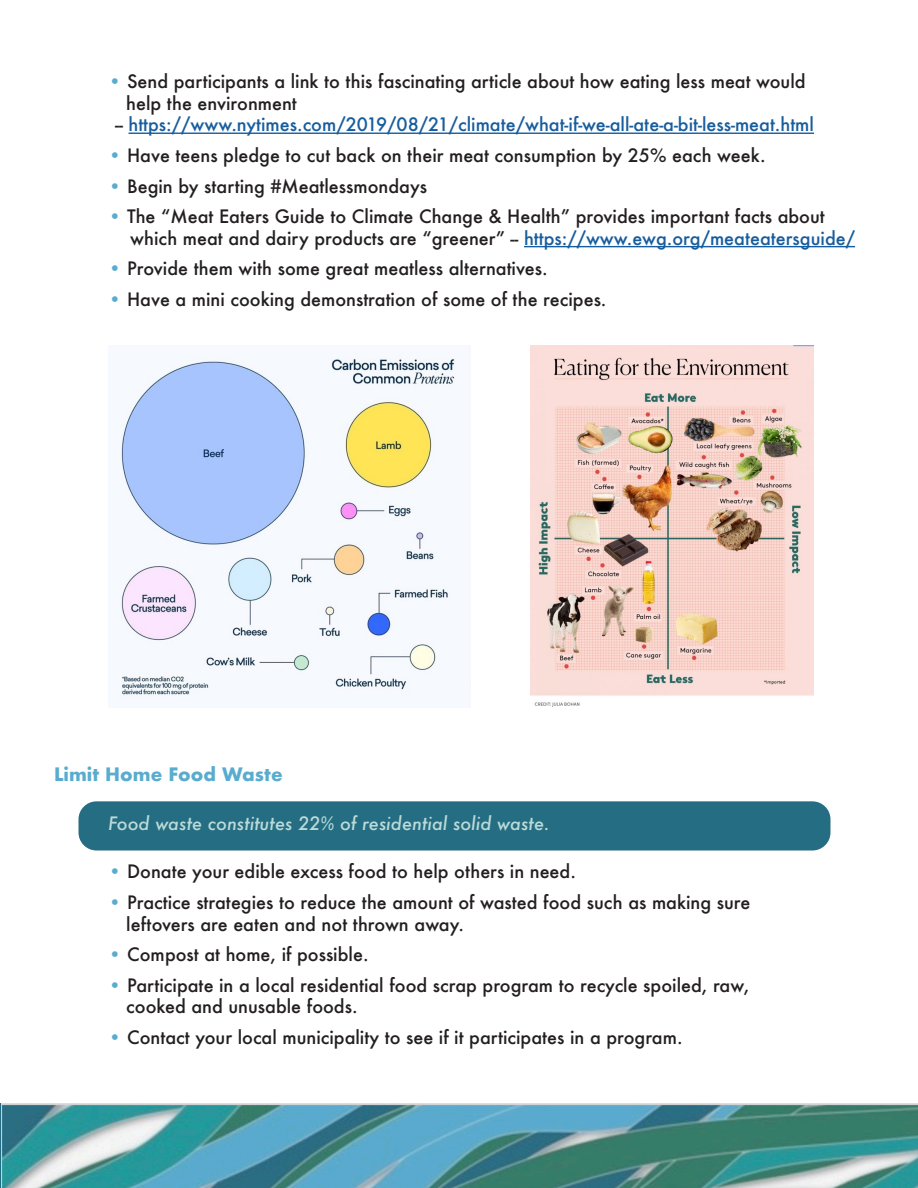
<style>
.page{position:relative;width:918px;height:1188px;background:#fff}
.page>*{position:absolute;margin:0;border:0;box-sizing:border-box;transform-origin:0 0}
.t1{font:500 18px/21.6px "Futura";color:#231f20}
.t2{font:500 18px "Futura";color:#175d9e}
.t3{font:italic 500 18px "Futura";color:#bbdbd9}
.t4{font:700 18px "Futura";color:#59accf}
.s1{color:#59accf}
.s2{color:#231f20}
.s3{color:#175d9e}
</style>
<div class="page">
<div style="left:79px;top:801px;width:751px;height:49px;background:#246d82;border-radius:18px"></div>
<img style="left:1px;top:1104px;width:917px;height:84px">
<hr style="left:128px;top:133px;width:686px;height:1px;background:#175d9e">
<hr style="left:524px;top:246px;width:331px;height:1px;background:#175d9e">
<img style="left:121px;top:354px;width:350px;height:345px">
<img style="left:530px;top:346px;width:283px;height:361px">
<p class="t1" style="left:108px;top:71px;width:699px"><span class="s1">•</span> Send participants a link to this fascinating article about how eating less meat would</p>
<p class="t1" style="left:126px;top:92px;width:172px">help the environment</p>
<p class="t2" style="left:115px;top:112px;width:700px"><span class="s2">--</span> https://www.nytimes.com/2019/08/21/climate/what-if-we-all-ate-a-bit-less-meat.html</p>
<p class="t1" style="left:108px;top:144px;width:659px"><span class="s1">•</span> Have teens pledge to cut back on their meat consumption by 25% each week.</p>
<p class="t1" style="left:108px;top:175px;width:321px"><span class="s1">•</span> Begin by starting #Meatlessmondays</p>
<p class="t1" style="left:130px;top:206px;width:726px;text-indent:-22px"><span class="s1">•</span> The “Meat Eaters Guide to Climate Change &amp; Health” provides important facts about which meat and dairy products are “greener” -- <span class="s3">https://www.ewg.org/meateatersguide/</span></p>
<p class="t1" style="left:108px;top:258px;width:441px"><span class="s1">•</span> Provide them with some great meatless alternatives.</p>
<p class="t1" style="left:108px;top:288px;width:500px"><span class="s1">•</span> Have a mini cooking demonstration of some of the recipes.</p>
<p class="t4" style="left:54px;top:762px;width:230px">Limit Home Food Waste</p>
<p class="t3" style="left:108px;top:811px;width:443px">Food waste constitutes 22% of residential solid waste.</p>
<p class="t1" style="left:108px;top:861px;width:469px"><span class="s1">•</span> Donate your edible excess food to help others in need.</p>
<p class="t1" style="left:126px;top:891px;width:626px;text-indent:-18px"><span class="s1">•</span> Practice strategies to reduce the amount of wasted food such as making sure leftovers are eaten and not thrown away.</p>
<p class="t1" style="left:108px;top:944px;width:262px"><span class="s1">•</span> Compost at home, if possible.</p>
<p class="t1" style="left:126px;top:974px;width:625px;text-indent:-18px"><span class="s1">•</span> Participate in a local residential food scrap program to recycle spoiled, raw, cooked and unusable foods.</p>
<p class="t1" style="left:108px;top:1026px;width:576px"><span class="s1">•</span> Contact your local municipality to see if it participates in a program.</p>
</div>
